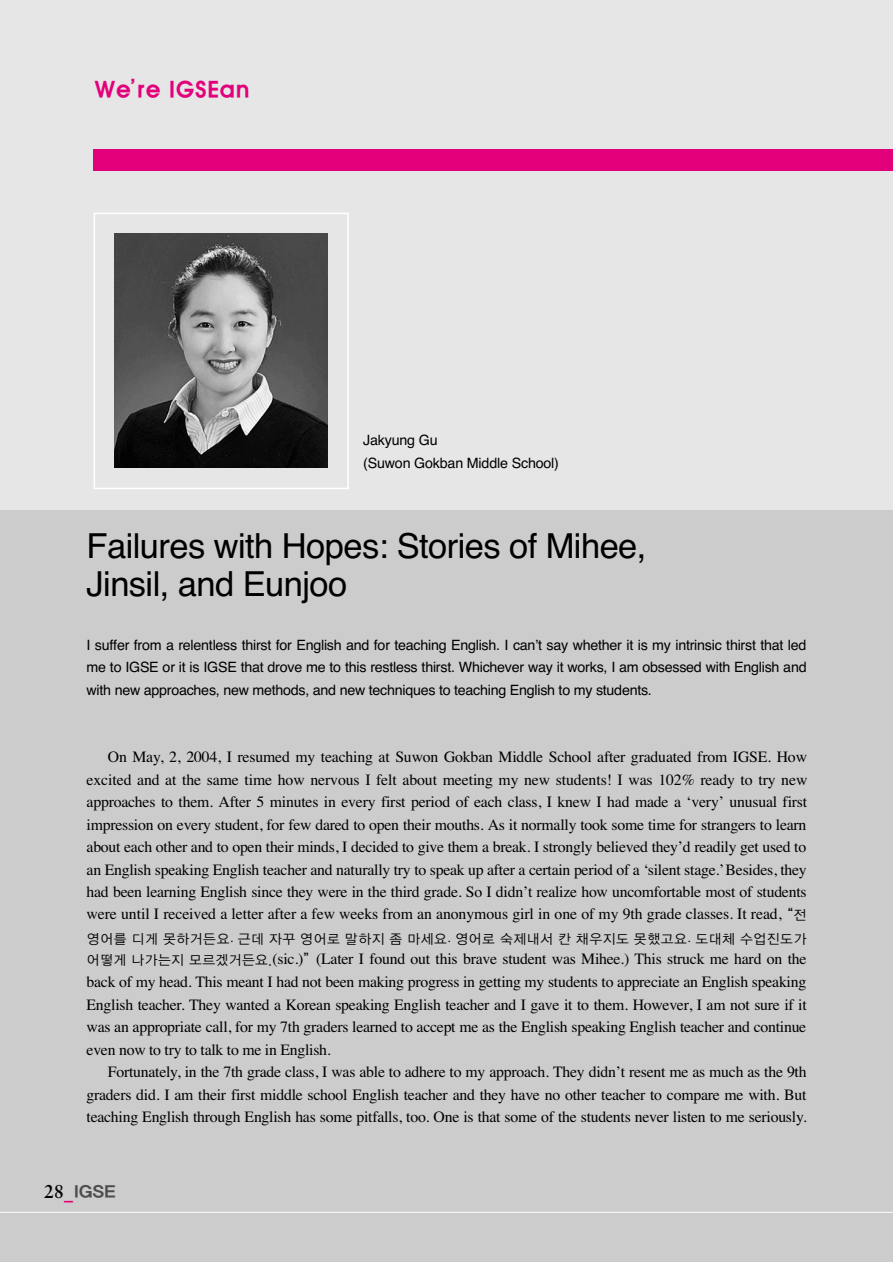
<style>
.page{position:relative;width:893px;height:1262px;background:#fff}
.page>*{position:absolute;margin:0;border:0;box-sizing:border-box;transform-origin:0 0}
.t1{font:34.5px/37.5px "Helvetica";letter-spacing:-.015em;color:#000}
.t2{font:700 22.5px "HY Wul Nun";color:#e3007b}
.t3{font:18.9px "Classical Garamond BT";color:#000;scale:.95 1}
.t4{font:15.75px/22.4px "Times";letter-spacing:-.015em;color:#000;text-align:justify}
.t5{font:15.6px "YGO15";color:#4d4d4d;scale:1.11 1}
.t6{font:14.25px/22.4px "Helvetica";letter-spacing:-.015em;color:#000;text-align:justify}
.t7{font:13.5px "YGO12";letter-spacing:-.005em;color:#000}
.s1{font-family:"YGO12"}
.s2{font-family:"YGO12";font-size:13.5px}
.s3{font-family:"Times"}
.s4{font-family:"Classical Garamond BT";font-size:18.9px;color:#000}
.s5{font-family:"Classical Garamond BT";font-size:18.9px;color:#e3007b}
</style>
<div class="page">
<div style="left:0;top:0;width:892px;height:510px;background:#e6e6e6"></div>
<div style="left:0;top:510px;width:892px;height:751px;background:#ccc"></div>
<hr style="left:0;top:1212px;width:892px;height:1px;background:#fff">
<div style="left:94px;top:149px;width:798px;height:21px;background:#e3007b"></div>
<div style="left:94px;top:213px;width:255px;height:276px;border:2px solid #fff"></div>
<img style="left:115px;top:234px;width:212px;height:234px">
<h2 class="t2" style="left:94px;top:80px;width:157px">We’re IGSEan</h2>
<p class="t6" style="left:363px;top:430px;width:197px">Jakyung Gu<br>(Suwon Gokban Middle School)</p>
<h1 class="t1" style="left:87px;top:531px;width:561px">Failures with Hopes: Stories of Mihee,<br>Jinsil, and Eunjoo</h1>
<p class="t6" style="left:87px;top:635px;width:721px">I suffer from a relentless thirst for English and for teaching English. I can’t say whether it is my intrinsic thirst that led me to IGSE or it is IGSE that drove me to this restless thirst. Whichever way it works, I am obsessed with English and with new approaches, new methods, and new techniques to teaching English to my students.</p>
<p class="t4" style="left:87px;top:747px;width:722px;text-indent:21px">On May, 2, 2004, I resumed my teaching at Suwon Gokban Middle School after graduated from IGSE. How excited and at the same time how nervous I felt about meeting my new students! I was 102% ready to try new approaches to them. After 5 minutes in every first period of each class, I knew I had made a ‘very’ unusual first impression on every student, for few dared to open their mouths. As it normally took some time for strangers to learn about each other and to open their minds, I decided to give them a break. I strongly believed they’d readily get used to an English speaking English teacher and naturally try to speak up after a certain period of a ‘silent stage.’Besides, they had been learning English since they were in the third grade. So I didn’t realize how uncomfortable most of students were until I received a letter after a few weeks from an anonymous girl in one of my 9th grade classes. It read, <span class="s1">“</span><span class="s2">전</span></p>
<p class="t7" style="left:87px;top:932px;width:721px">영어를 디게 못하거든요<span class="s3">.</span> 근데 자꾸 영어로 말하지 좀 마세요<span class="s3">.</span> 영어로 숙제내서 칸 채우지도 못했고요<span class="s3">.</span> 도대체 수업진도가</p>
<p class="t4" style="left:87px;top:948px;width:721px"><span class="s2">어떻게 나가는지 모르겠거든요.</span>(sic.)<span class="s1">”</span>(Later I found out this brave student was Mihee.) This struck me hard on the back of my head. This meant I had not been making progress in getting my students to appreciate an English speaking English teacher. They wanted a Korean speaking English teacher and I gave it to them. However, I am not sure if it was an appropriate call, for my 7th graders learned to accept me as the English speaking English teacher and continue even now to try to talk to me in English.</p>
<p class="t4" style="left:87px;top:1062px;width:721px;text-indent:21px">Fortunately, in the 7th grade class, I was able to adhere to my approach. They didn’t resent me as much as the 9th graders did. I am their first middle school English teacher and they have no other teacher to compare me with. But teaching English through English has some pitfalls, too. One is that some of the students never listen to me seriously.</p>
<p class="t3" style="left:44px;top:1183px;width:12px">1</p>
<p class="t5" style="left:44px;top:1184px;width:67px"><span class="s4">28</span><span class="s5">_</span>IGSE</p>
</div>
